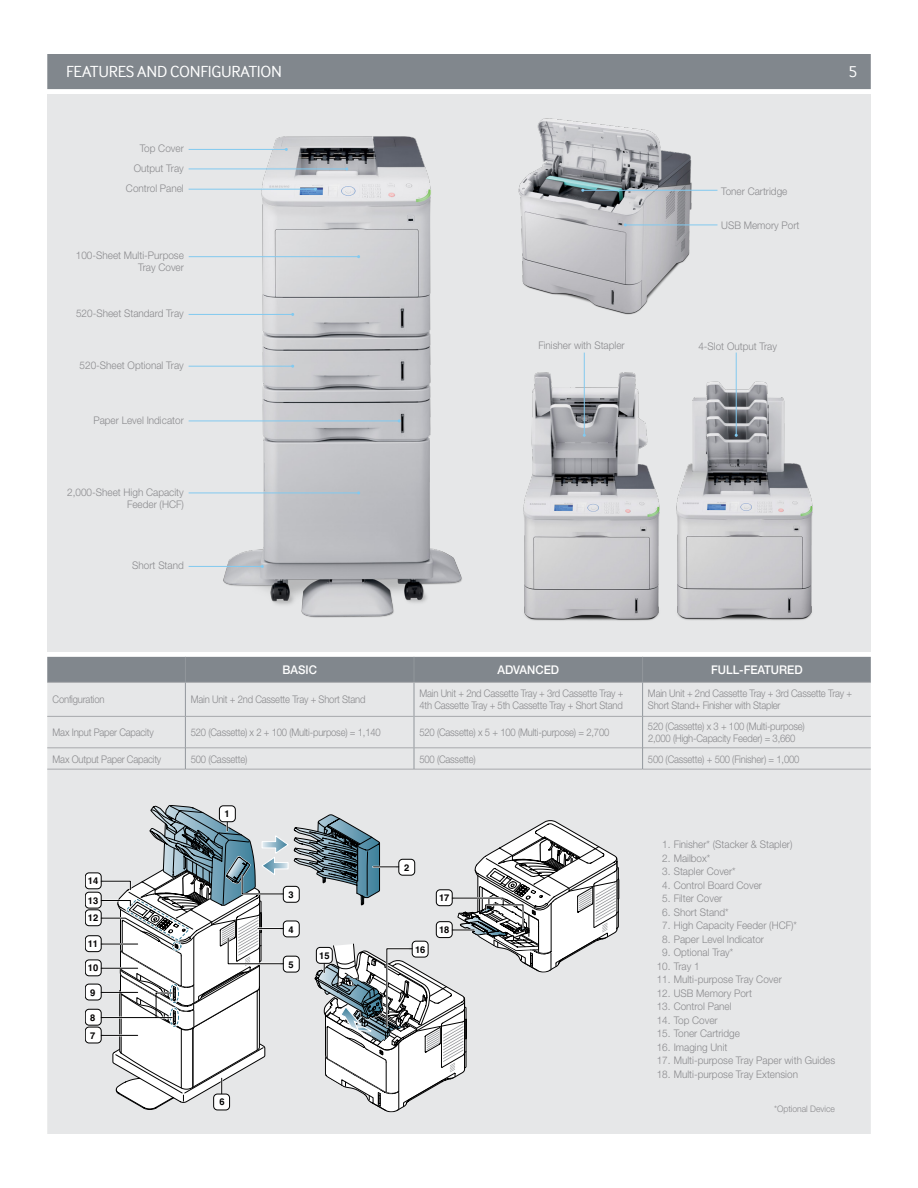
<style>
.page{position:relative;width:918px;height:1188px;background:#fff}
.page>*{position:absolute;margin:0;border:0;box-sizing:border-box;transform-origin:0 0}
.t1{font:16.5px "Samsung Inter Face";letter-spacing:-.015em;color:#fff}
.t2{font:500 12px "Helvetica Neue";color:#fff;scale:.95 1}
.t3{font:300 10.5px/12px "Helvetica Neue";color:#8a8a8d;text-align:right;scale:.95 1}
.t4{font:300 10.5px/12px "Helvetica Neue";letter-spacing:-.02em;color:#8a8a8d;scale:.9 1}
.t5{font:700 9.3px/19.4px "Helvetica";color:#030100}
.t6{font:700 9.3px "Helvetica";color:#000100}
.t7{font:300 9px "Helvetica Neue";color:#8a8a8d;scale:.95 1}
</style>
<div class="page">
<div style="left:47px;top:54px;width:824px;height:35px;background:#81878d"></div>
<div style="left:47px;top:94px;width:824px;height:558px;background:#e6e7e8"></div>
<img style="left:211px;top:136px;width:251px;height:482px">
<img style="left:518px;top:118px;width:177px;height:197px">
<hr style="left:189px;top:189px;width:126px;height:1px;background:#82c9ef">
<hr style="left:189px;top:169px;width:158px;height:1px;background:#82c9ef">
<hr style="left:189px;top:149px;width:97px;height:1px;background:#82c9ef">
<hr style="left:189px;top:256px;width:170px;height:1px;background:#82c9ef">
<hr style="left:189px;top:314px;width:104px;height:1px;background:#82c9ef">
<hr style="left:189px;top:366px;width:104px;height:1px;background:#82c9ef">
<hr style="left:189px;top:421px;width:210px;height:1px;background:#82c9ef">
<hr style="left:189px;top:566px;width:73px;height:1px;background:#82c9ef">
<hr style="left:189px;top:493px;width:170px;height:1px;background:#82c9ef">
<img style="left:523px;top:368px;width:137px;height:253px">
<img style="left:676px;top:368px;width:137px;height:253px">
<hr style="left:583px;top:190px;width:134px;height:1px;background:#82c9ef">
<hr style="left:625px;top:225px;width:92px;height:1px;background:#82c9ef">
<hr style="left:584px;top:353px;width:1px;height:82px;background:#82c9ef">
<hr style="left:736px;top:353px;width:1px;height:82px;background:#82c9ef">
<div style="left:47px;top:683px;width:824px;height:451px;background:#e6e7e8"></div>
<hr style="left:47px;top:682px;width:138px;height:1px;background:#a7a9ac">
<hr style="left:47px;top:716px;width:138px;height:1px;background:#a7a9ac">
<hr style="left:47px;top:748px;width:138px;height:1px;background:#a7a9ac">
<hr style="left:47px;top:769px;width:138px;height:1px;background:#a7a9ac">
<hr style="left:186px;top:682px;width:228px;height:1px;background:#a7a9ac">
<hr style="left:414px;top:682px;width:228px;height:1px;background:#a7a9ac">
<hr style="left:643px;top:682px;width:228px;height:1px;background:#a7a9ac">
<hr style="left:186px;top:716px;width:228px;height:1px;background:#a7a9ac">
<hr style="left:414px;top:716px;width:228px;height:1px;background:#a7a9ac">
<hr style="left:643px;top:716px;width:228px;height:1px;background:#a7a9ac">
<hr style="left:186px;top:748px;width:228px;height:1px;background:#a7a9ac">
<hr style="left:414px;top:748px;width:228px;height:1px;background:#a7a9ac">
<hr style="left:643px;top:748px;width:228px;height:1px;background:#a7a9ac">
<hr style="left:185px;top:769px;width:229px;height:1px;background:#a7a9ac">
<hr style="left:414px;top:769px;width:229px;height:1px;background:#a7a9ac">
<hr style="left:643px;top:769px;width:228px;height:1px;background:#a7a9ac">
<div style="left:47px;top:657px;width:824px;height:25px;background:#81878d"></div>
<hr style="left:185px;top:682px;width:1px;height:34px;background:#92979c">
<hr style="left:414px;top:682px;width:1px;height:34px;background:#92979c">
<hr style="left:642px;top:682px;width:1px;height:34px;background:#92979c">
<hr style="left:185px;top:716px;width:1px;height:32px;background:#92979c">
<hr style="left:414px;top:716px;width:1px;height:32px;background:#92979c">
<hr style="left:642px;top:716px;width:1px;height:32px;background:#92979c">
<svg style="left:185px;top:748px;width:1px;height:21px"></svg>
<svg style="left:414px;top:748px;width:1px;height:21px"></svg>
<svg style="left:642px;top:748px;width:1px;height:21px"></svg>
<div style="left:85px;top:1027px;width:16px;height:16px;background:#fff;border-radius:4px"></div>
<div style="left:85px;top:1027px;width:17px;height:16px;border:1px solid #000;border-radius:4px"></div>
<div style="left:85px;top:960px;width:16px;height:16px;background:#fff;border-radius:4px"></div>
<div style="left:85px;top:960px;width:17px;height:16px;border:1px solid #000;border-radius:4px"></div>
<div style="left:85px;top:936px;width:16px;height:16px;background:#fff;border-radius:4px"></div>
<div style="left:85px;top:935px;width:17px;height:17px;border:1px solid #000;border-radius:4px"></div>
<div style="left:85px;top:984px;width:16px;height:16px;background:#fff;border-radius:4px"></div>
<div style="left:85px;top:984px;width:17px;height:16px;border:1px solid #000;border-radius:4px"></div>
<div style="left:85px;top:910px;width:16px;height:16px;background:#fff;border-radius:4px"></div>
<div style="left:85px;top:910px;width:17px;height:16px;border:1px solid #000;border-radius:4px"></div>
<div style="left:85px;top:873px;width:16px;height:16px;background:#fff;border-radius:4px"></div>
<div style="left:85px;top:873px;width:17px;height:16px;border:1px solid #000;border-radius:4px"></div>
<div style="left:85px;top:892px;width:16px;height:16px;background:#fff;border-radius:4px"></div>
<div style="left:85px;top:892px;width:17px;height:16px;border:1px solid #000;border-radius:4px"></div>
<div style="left:85px;top:1009px;width:16px;height:16px;background:#fff;border-radius:4px"></div>
<div style="left:85px;top:1009px;width:17px;height:16px;border:1px solid #000;border-radius:4px"></div>
<svg style="left:101px;top:798px;width:518px;height:315px"></svg>
<h1 class="t1" style="left:66px;top:62px;width:217px">FEATURES AND CONFIGURATION</h1>
<h1 class="t1" style="left:848px;top:62px;width:10px">5</h1>
<p class="t3" style="left:140px;top:142px;width:48px">Top Cover</p>
<p class="t3" style="left:134px;top:162px;width:54px">Output Tray</p>
<p class="t3" style="left:126px;top:182px;width:62px">Control Panel</p>
<p class="t3" style="left:76px;top:250px;width:115px">100-Sheet Multi-Purpose<br>Tray Cover</p>
<p class="t3" style="left:76px;top:307px;width:115px">520-Sheet Standard Tray</p>
<p class="t3" style="left:80px;top:359px;width:111px">520-Sheet Optional Tray</p>
<p class="t3" style="left:93px;top:414px;width:97px">Paper Level Indicator</p>
<p class="t3" style="left:67px;top:486px;width:124px">2,000-Sheet High Capacity<br>Feeder (HCF)</p>
<p class="t3" style="left:132px;top:559px;width:56px">Short Stand</p>
<p class="t3" style="left:721px;top:185px;width:71px">Toner Cartridge</p>
<p class="t3" style="left:721px;top:219px;width:84px">USB Memory Port</p>
<p class="t3" style="left:538px;top:339px;width:92px">Finisher with Stapler</p>
<p class="t3" style="left:698px;top:340px;width:84px">4-Slot Output Tray</p>
<p class="t2" style="left:282px;top:663px;width:38px">BASIC</p>
<p class="t2" style="left:497px;top:663px;width:66px">ADVANCED</p>
<p class="t2" style="left:711px;top:663px;width:98px">FULL-FEATURED</p>
<p class="t4" style="left:53px;top:694px;width:59px">Configuration</p>
<p class="t4" style="left:191px;top:694px;width:196px">Main Unit + 2nd Cassette Tray + Short Stand</p>
<p class="t4" style="left:419px;top:688px;width:228px">Main Unit + 2nd Cassette Tray + 3rd Cassette Tray +<br>4th Cassette Tray + 5th Cassette Tray + Short Stand</p>
<p class="t4" style="left:648px;top:688px;width:228px">Main Unit + 2nd Cassette Tray + 3rd Cassette Tray +<br>Short Stand+ Finisher with Stapler</p>
<p class="t4" style="left:53px;top:726px;width:114px">Max Input Paper Capacity</p>
<p class="t4" style="left:191px;top:726px;width:213px">520 (Cassette) x 2 + 100 (Multi-purpose) = 1,140</p>
<p class="t4" style="left:419px;top:726px;width:213px">520 (Cassette) x 5 + 100 (Multi-purpose) = 2,700</p>
<p class="t4" style="left:648px;top:720px;width:176px">520 (Cassette) x 3 + 100 (Multi-purpose)<br>2,000 (High-Capacity Feeder) = 3,660</p>
<p class="t4" style="left:53px;top:753px;width:122px">Max Output Paper Capacity</p>
<p class="t4" style="left:191px;top:753px;width:64px">500 (Cassette)</p>
<p class="t4" style="left:419px;top:753px;width:64px">500 (Cassette)</p>
<p class="t4" style="left:648px;top:753px;width:170px">500 (Cassette) + 500 (Finisher) = 1,000</p>
<p class="t5" style="left:88px;top:872px;width:12px">14<br>13</p>
<p class="t5" style="left:88px;top:908px;width:12px">12</p>
<p class="t5" style="left:88px;top:934px;width:11px">11</p>
<p class="t5" style="left:88px;top:959px;width:12px">10</p>
<p class="t5" style="left:90px;top:983px;width:7px">9</p>
<p class="t5" style="left:90px;top:1008px;width:7px">8</p>
<p class="t5" style="left:90px;top:1026px;width:7px">7</p>
<p class="t6" style="left:225px;top:807px;width:7px">1</p>
<p class="t6" style="left:219px;top:1095px;width:7px">6</p>
<p class="t6" style="left:289px;top:887px;width:7px">3</p>
<p class="t6" style="left:289px;top:922px;width:7px">4</p>
<p class="t6" style="left:289px;top:957px;width:7px">5</p>
<p class="t6" style="left:319px;top:948px;width:12px">15</p>
<p class="t6" style="left:404px;top:860px;width:7px">2</p>
<p class="t6" style="left:415px;top:942px;width:12px">16</p>
<p class="t5" style="left:439px;top:888px;width:12px">17</p>
<p class="t5" style="left:439px;top:920px;width:12px">18</p>
<p class="t3" style="left:662px;top:838px;width:139px">1. Finisher* (Stacker &amp; Stapler)</p>
<p class="t3" style="left:662px;top:852px;width:52px">2. Mailbox*</p>
<p class="t3" style="left:662px;top:865px;width:79px">3. Stapler Cover*</p>
<p class="t3" style="left:662px;top:879px;width:107px">4. Control Board Cover</p>
<p class="t3" style="left:662px;top:892px;width:65px">5. Filter Cover</p>
<p class="t3" style="left:662px;top:906px;width:72px">6. Short Stand*</p>
<p class="t3" style="left:662px;top:919px;width:143px">7. High Capacity Feeder (HCF)*</p>
<p class="t3" style="left:662px;top:933px;width:109px">8. Paper Level Indicator</p>
<p class="t3" style="left:662px;top:946px;width:76px">9. Optional Tray*</p>
<p class="t3" style="left:657px;top:960px;width:47px">10. Tray 1</p>
<p class="t3" style="left:657px;top:973px;width:133px">11. Multi-purpose Tray Cover</p>
<p class="t3" style="left:657px;top:987px;width:102px">12. USB Memory Port</p>
<p class="t3" style="left:657px;top:1000px;width:80px">13. Control Panel</p>
<p class="t3" style="left:657px;top:1014px;width:66px">14. Top Cover</p>
<p class="t3" style="left:657px;top:1027px;width:89px">15. Toner Cartridge</p>
<p class="t3" style="left:657px;top:1041px;width:76px">16. Imaging Unit</p>
<p class="t3" style="left:657px;top:1054px;width:189px">17. Multi-purpose Tray Paper with Guides</p>
<p class="t3" style="left:657px;top:1068px;width:150px">18. Multi-purpose Tray Extension</p>
<p class="t7" style="left:774px;top:1103px;width:66px">*Optional Device</p>
</div>
